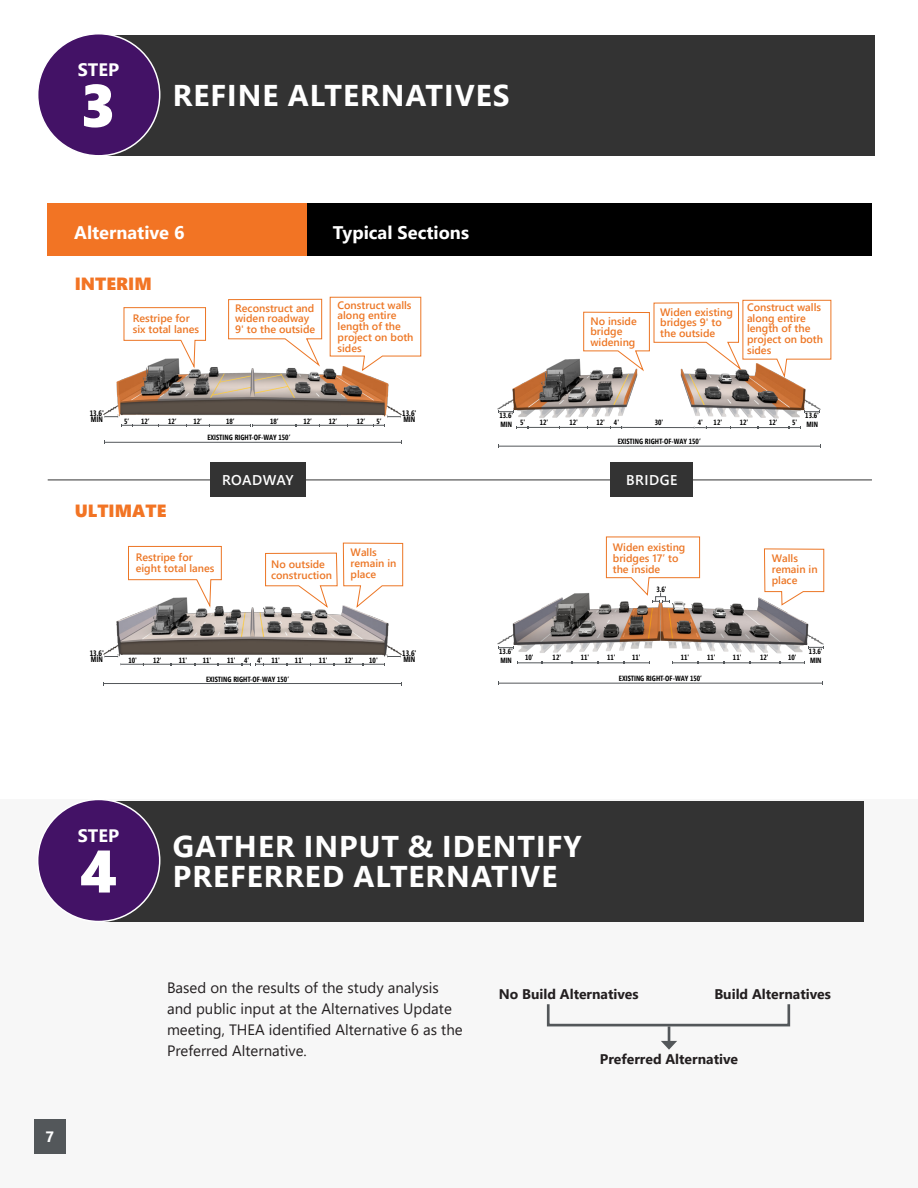
<style>
.page{position:relative;width:918px;height:1188px;background:#fff}
.page>*{position:absolute;margin:0;border:0;box-sizing:border-box;transform-origin:0 0}
.Heading_2_White{font:60px "Segoe UI Black";color:#fff}
.Heading_2_White-2{font:700 30px/30px "Segoe UI";letter-spacing:.035em;color:#fff}
.t1{font:700 18.3px "Segoe UI";color:#fff}
.Heading_2_White-3{font:700 18px "Segoe UI";color:#fff}
.t2{font:17.7px "Segoe UI Black";color:#f27424}
.body{font:15px/21px "Segoe UI";color:#231f20}
.t3{font:700 15px "Segoe UI";color:#fff}
.t4{font:600 14.1px "Segoe UI";letter-spacing:.035em;color:#fff}
.t5{font:700 13.95px "Segoe UI";color:#231f20}
.t6{font:600 10.8px/10.8px "Segoe UI";color:#ed7624}
.t7{font:600 10.8px/10.8px "Segoe UI";color:#ec7625}
.t8{font:700 7.8px/6.4px "Segoe Condensed";color:#000}
.t9{font:700 7.65px "Segoe Condensed";color:#000}
.t10{font:700 7.5px/9px "Segoe Condensed";color:#000}
.t11{font:700 7.5px "Segoe Condensed";color:#010101}
</style>
<div class="page">
<div style="left:0;top:799px;width:918px;height:389px;background:#f7f7f7"></div>
<div style="left:34px;top:1120px;width:32px;height:34px;background:#53575a"></div>
<hr style="left:48px;top:480px;width:824px;height:1px;background:#333">
<div style="left:306px;top:203px;width:566px;height:53px;background:#000"></div>
<div style="left:210px;top:462px;width:96px;height:35px;background:#333"></div>
<div style="left:611px;top:462px;width:82px;height:35px;background:#333"></div>
<div style="left:48px;top:203px;width:259px;height:53px;background:#f27424"></div>
<svg style="left:104px;top:299px;width:298px;height:143px"></svg>
<img style="left:103px;top:339px;width:299px;height:92px">
<svg style="left:104px;top:416px;width:15px;height:2px"></svg>
<svg style="left:387px;top:416px;width:15px;height:2px"></svg>
<hr style="left:104px;top:442px;width:298px;height:1px;background:#53575a">
<hr style="left:210px;top:425px;width:41px;height:1px;background:#53575a">
<svg style="left:121px;top:424px;width:90px;height:2px"></svg>
<hr style="left:253px;top:425px;width:43px;height:1px;background:#53575a">
<svg style="left:296px;top:424px;width:89px;height:2px"></svg>
<svg style="left:123px;top:307px;width:83px;height:63px"></svg>
<svg style="left:329px;top:296px;width:93px;height:76px"></svg>
<svg style="left:228px;top:298px;width:94px;height:70px"></svg>
<img style="left:103px;top:606px;width:299px;height:60px">
<svg style="left:104px;top:655px;width:298px;height:10px"></svg>
<hr style="left:104px;top:683px;width:297px;height:1px;background:#53575a">
<svg style="left:265px;top:542px;width:139px;height:67px"></svg>
<svg style="left:128px;top:546px;width:94px;height:63px"></svg>
<svg style="left:499px;top:427px;width:322px;height:21px"></svg>
<img style="left:497px;top:358px;width:324px;height:69px">
<svg style="left:498px;top:411px;width:17px;height:2px"></svg>
<svg style="left:804px;top:411px;width:16px;height:2px"></svg>
<hr style="left:498px;top:446px;width:323px;height:1px;background:#53575a">
<hr style="left:529px;top:427px;width:30px;height:1px;background:#53575a">
<svg style="left:517px;top:426px;width:12px;height:2px"></svg>
<hr style="left:622px;top:427px;width:72px;height:1px;background:#53575a">
<svg style="left:559px;top:426px;width:64px;height:2px"></svg>
<hr style="left:758px;top:427px;width:30px;height:1px;background:#53575a">
<svg style="left:694px;top:427px;width:65px;height:2px"></svg>
<svg style="left:788px;top:427px;width:13px;height:2px"></svg>
<svg style="left:583px;top:299px;width:249px;height:80px"></svg>
<svg style="left:499px;top:536px;width:324px;height:149px"></svg>
<img style="left:497px;top:561px;width:327px;height:101px">
<svg style="left:498px;top:647px;width:16px;height:2px"></svg>
<svg style="left:808px;top:646px;width:16px;height:3px"></svg>
<hr style="left:498px;top:683px;width:325px;height:1px;background:#53575a">
<svg style="left:517px;top:662px;width:133px;height:2px"></svg>
<svg style="left:672px;top:662px;width:133px;height:2px"></svg>
<svg style="left:764px;top:548px;width:61px;height:58px"></svg>
<svg style="left:606px;top:536px;width:94px;height:66px"></svg>
<div style="left:98px;top:801px;width:766px;height:121px;background:#333"></div>
<div style="left:38px;top:799px;width:122px;height:123px;background:#431266;border-radius:50%"></div>
<div style="left:37px;top:799px;width:123px;height:123px;border:2px solid #fff;border-radius:50%"></div>
<div style="left:547px;top:1003px;width:243px;height:23px;border:3px solid #53575a"></div>
<svg style="left:661px;top:1026px;width:16px;height:24px"></svg>
<div style="left:98px;top:35px;width:777px;height:121px;background:#333"></div>
<div style="left:38px;top:34px;width:122px;height:122px;background:#431266;border-radius:50%"></div>
<div style="left:37px;top:33px;width:123px;height:124px;border:2px solid #fff;border-radius:50%"></div>
<p class="Heading_2_White-3" style="left:78px;top:52px;width:43px">STEP</p>
<p class="Heading_2_White" style="left:80px;top:62px;width:37px">3</p>
<p class="Heading_2_White-2" style="left:173px;top:78px;width:338px">REFINE ALTERNATIVES</p>
<p class="t1" style="left:74px;top:215px;width:112px">Alternative 6</p>
<p class="t2" style="left:75px;top:271px;width:79px">INTERIM</p>
<p class="t7" style="left:133px;top:312px;width:68px">Restripe for six total lanes</p>
<p class="t1" style="left:333px;top:215px;width:138px">Typical Sections</p>
<p class="t6" style="left:235px;top:301px;width:82px">Reconstruct and widen roadway<br>9' to the outside</p>
<p class="t6" style="left:338px;top:298px;width:78px">Construct walls along entire length of the project on both sides</p>
<p class="t8" style="left:90px;top:410px;width:16px">13.6'<br>MIN</p>
<p class="t8" style="left:402px;top:410px;width:16px">13.6'</p>
<p class="t11" style="left:124px;top:417px;width:7px">5’</p>
<p class="t11" style="left:141px;top:417px;width:10px">12’</p>
<p class="t11" style="left:168px;top:417px;width:10px">12’</p>
<p class="t11" style="left:193px;top:417px;width:10px">12’</p>
<p class="t11" style="left:226px;top:417px;width:10px">18’</p>
<p class="t11" style="left:270px;top:417px;width:10px">18’</p>
<p class="t11" style="left:303px;top:417px;width:10px">12’</p>
<p class="t11" style="left:329px;top:417px;width:10px">12’</p>
<p class="t11" style="left:357px;top:417px;width:10px">12’</p>
<p class="t11" style="left:376px;top:417px;width:7px">5’</p>
<p class="t8" style="left:403px;top:416px;width:14px">MIN</p>
<p class="t10" style="left:207px;top:433px;width:85px">EXISTING RIGHT-OF-WAY 150’</p>
<p class="t6" style="left:590px;top:314px;width:48px">No inside bridge widening</p>
<p class="t6" style="left:660px;top:305px;width:74px">Widen existing bridges 9' to the outside</p>
<p class="t6" style="left:747px;top:301px;width:78px">Construct walls along entire length of the project on both sides</p>
<p class="t10" style="left:499px;top:411px;width:15px">13.6'<br>MIN</p>
<p class="t10" style="left:805px;top:411px;width:15px">13.6'<br>MIN</p>
<p class="t10" style="left:520px;top:418px;width:7px">5'</p>
<p class="t10" style="left:540px;top:418px;width:10px">12'</p>
<p class="t10" style="left:614px;top:418px;width:7px">4'</p>
<p class="t10" style="left:698px;top:418px;width:7px">4'</p>
<p class="t10" style="left:569px;top:418px;width:10px">12'</p>
<p class="t10" style="left:596px;top:418px;width:10px">12'</p>
<p class="t10" style="left:655px;top:418px;width:10px">30'</p>
<p class="t10" style="left:714px;top:418px;width:10px">12'</p>
<p class="t10" style="left:740px;top:418px;width:10px">12'</p>
<p class="t10" style="left:769px;top:418px;width:10px">12'</p>
<p class="t10" style="left:792px;top:418px;width:7px">5'</p>
<p class="t10" style="left:618px;top:437px;width:85px">EXISTING RIGHT-OF-WAY 150’</p>
<p class="t2" style="left:75px;top:498px;width:93px">ULTIMATE</p>
<p class="t4" style="left:222px;top:466px;width:73px">ROADWAY</p>
<p class="t4" style="left:626px;top:466px;width:53px">BRIDGE</p>
<p class="t7" style="left:136px;top:551px;width:80px">Restripe for eight total lanes</p>
<p class="t7" style="left:271px;top:558px;width:62px">No outside construction</p>
<p class="t7" style="left:351px;top:546px;width:47px">Walls remain in place</p>
<p class="t7" style="left:613px;top:541px;width:74px">Widen existing bridges 17’ to the inside</p>
<p class="t9" style="left:656px;top:584px;width:12px">3.6'</p>
<p class="t7" style="left:772px;top:552px;width:47px">Walls remain in place</p>
<p class="t8" style="left:90px;top:650px;width:16px">13.6'<br>MIN</p>
<p class="t8" style="left:402px;top:650px;width:16px">13.6'<br>MIN</p>
<p class="t10" style="left:129px;top:656px;width:10px">10'</p>
<p class="t10" style="left:153px;top:656px;width:10px">12'</p>
<p class="t10" style="left:179px;top:656px;width:10px">11'</p>
<p class="t10" style="left:203px;top:656px;width:10px">11'</p>
<p class="t10" style="left:227px;top:656px;width:54px">11' 4' 4' 11'</p>
<p class="t10" style="left:295px;top:656px;width:10px">11'</p>
<p class="t10" style="left:319px;top:656px;width:10px">11'</p>
<p class="t10" style="left:345px;top:656px;width:10px">12'</p>
<p class="t10" style="left:369px;top:656px;width:10px">10'</p>
<p class="t10" style="left:206px;top:675px;width:85px">EXISTING RIGHT-OF-WAY 150’</p>
<p class="t10" style="left:499px;top:647px;width:15px">13.6'<br>MIN</p>
<p class="t10" style="left:809px;top:647px;width:15px">13.6'<br>MIN</p>
<p class="t10" style="left:525px;top:653px;width:10px">10'</p>
<p class="t10" style="left:553px;top:653px;width:10px">12'</p>
<p class="t10" style="left:581px;top:653px;width:10px">11'</p>
<p class="t10" style="left:607px;top:653px;width:10px">11'</p>
<p class="t10" style="left:632px;top:653px;width:10px">11'</p>
<p class="t10" style="left:681px;top:653px;width:10px">11'</p>
<p class="t10" style="left:707px;top:653px;width:10px">11'</p>
<p class="t10" style="left:733px;top:653px;width:10px">11'</p>
<p class="t10" style="left:760px;top:653px;width:10px">12'</p>
<p class="t10" style="left:619px;top:674px;width:85px">EXISTING RIGHT-OF-WAY 150’</p>
<p class="t10" style="left:788px;top:653px;width:10px">10'</p>
<p class="Heading_2_White-3" style="left:78px;top:818px;width:43px">STEP</p>
<p class="Heading_2_White" style="left:80px;top:828px;width:39px">4</p>
<h3 class="t3" style="left:45px;top:1123px;width:10px">7</h3>
<p class="Heading_2_White-2" style="left:173px;top:829px;width:410px">GATHER INPUT &amp; IDENTIFY<br>PREFERRED ALTERNATIVE</p>
<p class="body" style="left:167px;top:976px;width:297px">Based on the results of the study analysis and public input at the Alternatives Update meeting, THEA identified Alternative 6 as the Preferred Alternative.</p>
<p class="t5" style="left:499px;top:981px;width:141px">No Build Alternatives</p>
<p class="t5" style="left:714px;top:981px;width:118px">Build Alternatives</p>
<p class="t5" style="left:600px;top:1046px;width:140px">Preferred Alternative</p>
</div>
